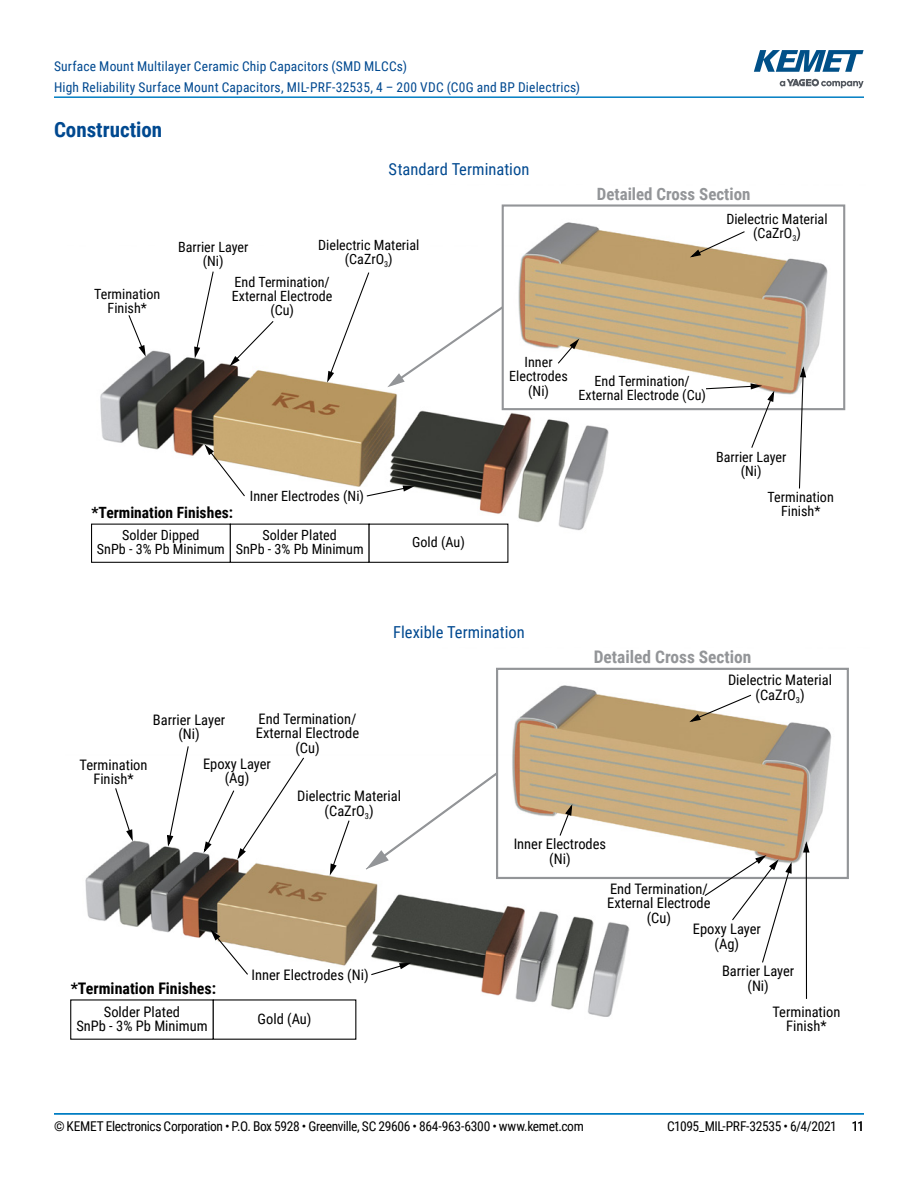
<style>
.page{position:relative;width:918px;height:1188px;background:#fff}
.page>*{position:absolute;margin:0;border:0;box-sizing:border-box;transform-origin:0 0}
.t1{font:700 21px "Roboto Condensed";color:#004990}
.t2{font:700 17.4px "Roboto Condensed";color:#939598}
.t3{font:700 16.95px "Roboto Condensed";color:#939598}
.t4{font:16.5px "Roboto Condensed";color:#004990}
.t5{font:700 15.9px "Roboto Condensed";color:#000}
.t6{font:700 15.45px "Roboto Condensed";color:#000}
.t7{font:14.55px/14.5px "Roboto Condensed";color:#000;text-align:center}
.t8{font:14.1px/14.1px "Roboto Condensed";color:#000;text-align:center}
.t9{font:13.5px/21px "Roboto Condensed";letter-spacing:.015em;color:#004990}
.t10{font:13.5px "Roboto Condensed";letter-spacing:-.025em;color:#000}
</style>
<div class="page">
<hr style="left:54px;top:1113px;width:810px;height:2px;background:#007dc3">
<hr style="left:54px;top:96px;width:810px;height:2px;background:#007dc3">
<svg style="left:780px;top:79px;width:84px;height:9px"></svg>
<svg style="left:754px;top:50px;width:110px;height:22px"></svg>
<img style="left:91px;top:350px;width:510px;height:213px">
<img style="left:427px;top:204px;width:419px;height:277px">
<svg style="left:327px;top:272px;width:43px;height:111px"></svg>
<svg style="left:381px;top:304px;width:121px;height:88px"></svg>
<div style="left:502px;top:204px;width:343px;height:206px;border:2px solid #939598"></div>
<svg style="left:557px;top:339px;width:22px;height:26px"></svg>
<svg style="left:798px;top:364px;width:9px;height:125px"></svg>
<svg style="left:366px;top:486px;width:48px;height:11px"></svg>
<svg style="left:204px;top:444px;width:42px;height:53px"></svg>
<svg style="left:128px;top:315px;width:18px;height:42px"></svg>
<svg style="left:194px;top:271px;width:20px;height:87px"></svg>
<svg style="left:229px;top:321px;width:46px;height:45px"></svg>
<svg style="left:688px;top:230px;width:58px;height:29px"></svg>
<svg style="left:705px;top:383px;width:70px;height:66px"></svg>
<div style="left:92px;top:524px;width:138px;height:38px;background:#fff"></div>
<div style="left:91px;top:524px;width:140px;height:39px;border:1px solid #000"></div>
<div style="left:230px;top:524px;width:139px;height:38px;background:#fff"></div>
<div style="left:230px;top:524px;width:140px;height:39px;border:1px solid #000"></div>
<div style="left:369px;top:524px;width:139px;height:38px;background:#fff"></div>
<div style="left:369px;top:524px;width:139px;height:39px;border:1px solid #000"></div>
<img style="left:85px;top:840px;width:541px;height:200px">
<img style="left:419px;top:667px;width:430px;height:285px">
<svg style="left:330px;top:820px;width:20px;height:56px"></svg>
<svg style="left:366px;top:770px;width:134px;height:99px"></svg>
<div style="left:496px;top:668px;width:353px;height:211px;border:2px solid #939598"></div>
<svg style="left:559px;top:802px;width:14px;height:35px"></svg>
<svg style="left:114px;top:788px;width:19px;height:53px"></svg>
<svg style="left:166px;top:746px;width:24px;height:103px"></svg>
<svg style="left:687px;top:694px;width:65px;height:29px"></svg>
<svg style="left:202px;top:757px;width:103px;height:105px"></svg>
<hr style="left:806px;top:852px;width:1px;height:147px;background:#000">
<svg style="left:802px;top:839px;width:8px;height:15px"></svg>
<svg style="left:703px;top:854px;width:89px;height:109px"></svg>
<div style="left:71px;top:1000px;width:142px;height:39px;background:#fff"></div>
<div style="left:213px;top:1000px;width:143px;height:39px;background:#fff"></div>
<svg style="left:210px;top:929px;width:39px;height:47px"></svg>
<svg style="left:370px;top:963px;width:41px;height:13px"></svg>
<p class="t9" style="left:54px;top:55px;width:528px">Surface Mount Multilayer Ceramic Chip Capacitors (SMD MLCCs)<br>High Reliability Surface Mount Capacitors, MIL-PRF-32535, 4 – 200 VDC (C0G and BP Dielectrics)</p>
<h1 class="t1" style="left:54px;top:115px;width:110px">Construction</h1>
<p class="t4" style="left:389px;top:158px;width:142px">Standard Termination</p>
<p class="t8" style="left:94px;top:286px;width:68px">Termination<br>Finish*</p>
<p class="t8" style="left:318px;top:238px;width:103px">Dielectric Material (CaZrO<sub>3</sub>)</p>
<p class="t8" style="left:232px;top:274px;width:102px">End Termination/<br>External Electrode (Cu)</p>
<p class="t8" style="left:178px;top:240px;width:72px">Barrier Layer (Ni)</p>
<p class="t3" style="left:597px;top:182px;width:155px">Detailed Cross Section</p>
<p class="t8" style="left:726px;top:211px;width:103px">Dielectric Material (CaZrO<sub>3</sub>)</p>
<p class="t6" style="left:92px;top:502px;width:143px">*Termination Finishes:</p>
<p class="t8" style="left:250px;top:488px;width:116px">Inner Electrodes (Ni)</p>
<p class="t8" style="left:97px;top:528px;width:129px">Solder Dipped<br>SnPb - 3% Pb Minimum</p>
<p class="t8" style="left:236px;top:528px;width:129px">Solder Plated<br>SnPb - 3% Pb Minimum</p>
<p class="t8" style="left:412px;top:535px;width:54px">Gold (Au)</p>
<p class="t8" style="left:509px;top:355px;width:60px">Inner<br>Electrodes (Ni)</p>
<p class="t8" style="left:578px;top:374px;width:129px">End Termination/<br>External Electrode (Cu)</p>
<p class="t8" style="left:716px;top:449px;width:72px">Barrier Layer (Ni)</p>
<p class="t8" style="left:768px;top:489px;width:68px">Termination<br>Finish*</p>
<p class="t7" style="left:256px;top:711px;width:105px">End Termination/<br>External Electrode (Cu)</p>
<p class="t7" style="left:153px;top:712px;width:74px">Barrier Layer (Ni)</p>
<p class="t7" style="left:203px;top:756px;width:69px">Epoxy Layer (Ag)</p>
<p class="t7" style="left:80px;top:757px;width:70px">Termination<br>Finish*</p>
<p class="t4" style="left:393px;top:620px;width:133px">Flexible Termination</p>
<p class="t7" style="left:297px;top:788px;width:106px">Dielectric Material (CaZrO<sub>3</sub>)</p>
<p class="t2" style="left:594px;top:644px;width:159px">Detailed Cross Section</p>
<p class="t7" style="left:728px;top:672px;width:106px">Dielectric Material (CaZrO<sub>3</sub>)</p>
<p class="t7" style="left:514px;top:836px;width:94px">Inner Electrodes (Ni)</p>
<p class="t7" style="left:252px;top:967px;width:119px">Inner Electrodes (Ni)</p>
<p class="t5" style="left:71px;top:977px;width:147px">*Termination Finishes:</p>
<p class="t7" style="left:76px;top:1004px;width:133px">Solder Plated<br>SnPb - 3% Pb Minimum</p>
<p class="t7" style="left:258px;top:1011px;width:56px">Gold (Au)</p>
<p class="t7" style="left:607px;top:881px;width:105px">End Termination/<br>External Electrode (Cu)</p>
<p class="t7" style="left:693px;top:921px;width:69px">Epoxy Layer (Ag)</p>
<p class="t7" style="left:722px;top:963px;width:74px">Barrier Layer (Ni)</p>
<p class="t7" style="left:772px;top:1004px;width:70px">Termination<br>Finish*</p>
<p class="t10" style="left:54px;top:1116px;width:531px">© KEMET Electronics Corporation • P.O. Box 5928 • Greenville, SC 29606 • 864-963-6300 • www.kemet.com</p>
<p class="t10" style="left:667px;top:1116px;width:198px">C1095_MIL-PRF-32535 • 6/4/2021 11</p>
</div>
